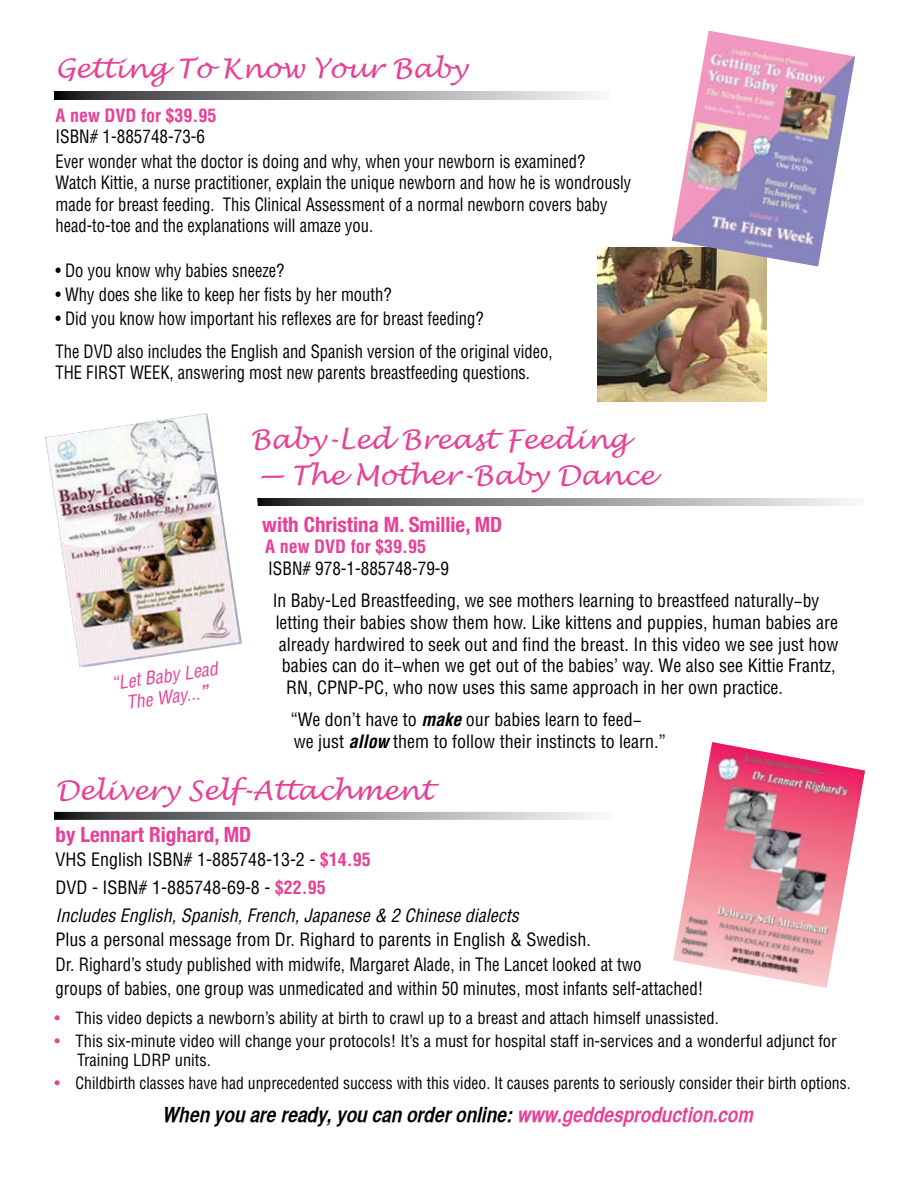
<style>
.page{position:relative;width:918px;height:1188px;background:#fff}
.page>*{position:absolute;margin:0;border:0;box-sizing:border-box;transform-origin:0 0}
.t1{font:italic 27px "Lucida Handwriting";color:#e64097}
.t2{font:italic 21px "Helvetica CY Bold";color:#000}
.t3{font:700 condensed 21px "Helvetica Neue";color:#e64097}
.t4{font:condensed 18px/24.3px "Helvetica";color:#000}
.t5{font:condensed 18px/21.6px "Helvetica";color:#000;scale:.92 1}
.t6{font:condensed 18px/24.3px "Helvetica";color:#000;scale:.95 1}
.t7{font:italic condensed 18px/27.9px "Helvetica";color:#000}
.t8{font:700 condensed 18px "Helvetica";color:#e64097}
.t9{font:italic condensed 18px/21.6px "Helvetica";color:#e64097;text-align:center}
.t10{font:condensed 16.5px/19.8px "Helvetica";color:#000}
.t11{font:condensed 16.5px "Helvetica";color:#000;scale:.95 1}
.s1{font-weight:700}
.s2{font-weight:700;font-style:italic}
.s3{font-style:normal}
.s4{font-weight:700;font-style:normal;color:#e64097}
.s5{color:#e64097}
</style>
<div class="page">
<svg style="left:54px;top:92px;width:545px;height:8px;background:#8e8f91"></svg>
<svg style="left:54px;top:812px;width:543px;height:8px;background:#909193"></svg>
<img style="left:673px;top:742px;width:192px;height:246px">
<img style="left:598px;top:248px;width:168px;height:153px">
<img style="left:672px;top:31px;width:183px;height:236px">
<svg style="left:257px;top:498px;width:594px;height:8px;background:#8f9092"></svg>
<img style="left:45px;top:413px;width:197px;height:255px">
<h1 class="t1" style="left:56px;top:53px;width:413px">Getting To Know Your Baby</h1>
<p class="t8" style="left:56px;top:104px;width:163px">A new DVD for $39.95</p>
<p class="t6" style="left:56px;top:124px;width:559px">ISBN# 1-885748-73-6<br>Ever wonder what the doctor is doing and why, when your newborn is examined?</p>
<p class="t5" style="left:56px;top:171px;width:627px">Watch Kittie, a nurse practitioner, explain the unique newborn and how he is wondrously made for breast feeding. This Clinical Assessment of a normal newborn covers baby head-to-toe and the explanations will amaze you.</p>
<p class="t5" style="left:56px;top:259px;width:250px">• Do you know why babies sneeze?</p>
<p class="t5" style="left:56px;top:283px;width:367px">• Why does she like to keep her fists by her mouth?</p>
<p class="t5" style="left:56px;top:302px;width:542px;line-height:32.4px">• Did you know how important his reflexes are for breast feeding?<br>The DVD also includes the English and Spanish version of the original video,</p>
<p class="t5" style="left:56px;top:362px;width:517px">THE FIRST WEEK, answering most new parents breastfeeding questions.</p>
<p class="t9" style="left:110px;top:672px;width:108px;rotate:-8deg">“Let Baby Lead<br>The Way...<span class="s1">”</span></p>
<h1 class="t1" style="left:250px;top:423px;width:379px">Baby-Led Breast Feeding</h1>
<h1 class="t1" style="left:255px;top:459px;width:401px">— The Mother-Baby Dance</h1>
<p class="t3" style="left:262px;top:512px;width:242px">with Christina M. Smillie, MD</p>
<p class="t8" style="left:265px;top:536px;width:163px">A new DVD for $39.95</p>
<p class="t6" style="left:268px;top:552px;width:582px;line-height:32.4px">ISBN# 978-1-885748-79-9<br>In Baby-Led Breastfeeding, we see mothers learning to breastfeed naturally−by</p>
<p class="t4" style="left:276px;top:610px;width:564px">letting their babies show them how. Like kittens and puppies, human babies are</p>
<p class="t4" style="left:279px;top:632px;width:561px">already hardwired to seek out and find the breast. In this video we see just how</p>
<p class="t4" style="left:282px;top:653px;width:556px">babies can do it−when we get out of the babies’ way. We also see Kittie Frantz,</p>
<p class="t4" style="left:286px;top:675px;width:498px">RN, CPNP-PC, who now uses this same approach in her own practice.</p>
<p class="t4" style="left:291px;top:708px;width:376px;line-height:21.6px">“We don’t have to <span class="s2">make</span> our babies learn to feed− we just <span class="s2">allow</span> them to follow their instincts to learn.”</p>
<h1 class="t1" style="left:56px;top:775px;width:378px">Delivery Self-Attachment</h1>
<p class="t3" style="left:56px;top:822px;width:197px">by Lennart Righard, MD</p>
<p class="t7" style="left:56px;top:845px;width:465px"><span class="s3">VHS English ISBN# 1-885748-13-2 -</span> <span class="s4">$14.95<br></span><span class="s3">DVD - ISBN# 1-885748-69-8 -</span> <span class="s4">$22.95<br></span>Includes English, Spanish, French, Japanese &amp; 2 Chinese dialects</p>
<p class="t4" style="left:56px;top:927px;width:649px">Plus a personal message from Dr. Righard to parents in English &amp; Swedish.<br>Dr. Righard’s study published with midwife, Margaret Alade, in The Lancet looked at two<br>groups of babies, one group was unmedicated and within 50 minutes, most infants self-attached!</p>
<p class="t10" style="left:55px;top:1008px;width:666px"><span class="s5">•</span> This video depicts a newborn’s ability at birth to crawl up to a breast and attach himself unassisted.</p>
<p class="t10" style="left:77px;top:1030px;width:761px;text-indent:-23px"><span class="s5">•</span> This six-minute video will change your protocols! It’s a must for hospital staff in-services and a wonderful adjunct for<br>Training LDRP units.</p>
<p class="t11" style="left:55px;top:1073px;width:840px"><span class="s5">•</span> Childbirth classes have had unprecedented success with this video. It causes parents to seriously consider their birth options.</p>
<p class="t2" style="left:164px;top:1102px;width:592px">When you are ready, you can order online: <span class="s5">www.geddesproduction.com</span></p>
</div>
